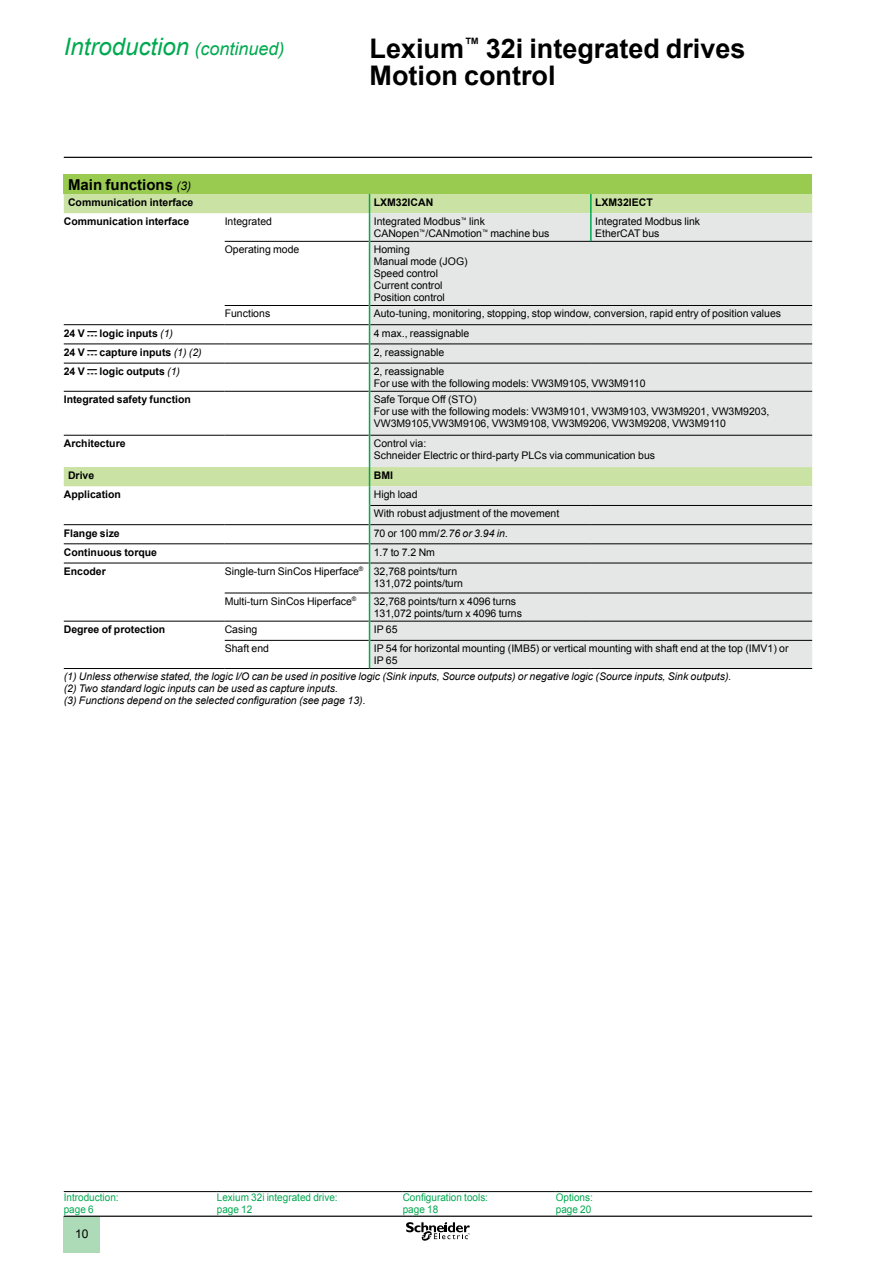
<style>
.page{position:relative;width:893px;height:1263px;background:#fff}
.page>*{position:absolute;margin:0;border:0;box-sizing:border-box;transform-origin:0 0}
.t1{font:700 27px/27px "Arial";color:#000}
.t2{font:italic 24px "Arial";color:#00a94f}
.t3{font:700 15px "Arial";color:#000}
.t4{font:12px "Arial";color:#000}
.t5{font:10.5px/12px "Arial";color:#000}
.t6{font:italic 10.5px/12px "Arial";color:#000}
.t7{font:700 10.5px "Arial";color:#000}
.t8{font:10.5px/12px "Arial";color:#00a94f;scale:.95 1}
.s1{font-size:18px}
.s2{font-weight:400;font-style:italic;font-size:12px}
.s3{font-family:"Graph Schneider"}
.s4{font-weight:400;font-style:italic}
.s5{font-style:normal}
</style>
<div class="page">
<hr style="left:64px;top:157px;width:748px;height:1px;background:#000">
<div style="left:63px;top:1217px;width:37px;height:36px;background:#addab7"></div>
<hr style="left:64px;top:1215px;width:748px;height:2px;background:#000">
<svg style="left:406px;top:1222px;width:64px;height:19px"></svg>
<div style="left:64px;top:175px;width:748px;height:19px;background:#98cb4f"></div>
<svg style="left:64px;top:194px;width:748px;height:292px"></svg>
<svg style="left:370px;top:213px;width:442px;height:455px;background:#e1e3e0"></svg>
<hr style="left:225px;top:241px;width:144px;height:1px;background:#000">
<hr style="left:370px;top:241px;width:221px;height:1px;background:#000">
<hr style="left:591px;top:241px;width:221px;height:1px;background:#000">
<hr style="left:225px;top:305px;width:144px;height:1px;background:#000">
<hr style="left:370px;top:305px;width:221px;height:1px;background:#000">
<hr style="left:591px;top:305px;width:221px;height:1px;background:#000">
<hr style="left:64px;top:324px;width:161px;height:1px;background:#000">
<hr style="left:225px;top:324px;width:144px;height:1px;background:#000">
<hr style="left:370px;top:324px;width:221px;height:1px;background:#000">
<hr style="left:591px;top:324px;width:221px;height:1px;background:#000">
<hr style="left:64px;top:344px;width:161px;height:1px;background:#000">
<hr style="left:225px;top:344px;width:144px;height:1px;background:#000">
<hr style="left:370px;top:344px;width:221px;height:1px;background:#000">
<hr style="left:591px;top:344px;width:221px;height:1px;background:#000">
<hr style="left:64px;top:363px;width:161px;height:1px;background:#000">
<hr style="left:225px;top:363px;width:144px;height:1px;background:#000">
<hr style="left:370px;top:363px;width:221px;height:1px;background:#000">
<hr style="left:591px;top:363px;width:221px;height:1px;background:#000">
<hr style="left:64px;top:391px;width:161px;height:1px;background:#000">
<hr style="left:225px;top:391px;width:144px;height:1px;background:#000">
<hr style="left:370px;top:391px;width:221px;height:1px;background:#000">
<hr style="left:591px;top:391px;width:221px;height:1px;background:#000">
<hr style="left:64px;top:435px;width:161px;height:1px;background:#000">
<hr style="left:225px;top:435px;width:144px;height:1px;background:#000">
<hr style="left:370px;top:435px;width:221px;height:1px;background:#000">
<hr style="left:591px;top:435px;width:221px;height:1px;background:#000">
<hr style="left:370px;top:505px;width:221px;height:1px;background:#000">
<hr style="left:591px;top:505px;width:221px;height:1px;background:#000">
<hr style="left:64px;top:524px;width:161px;height:1px;background:#000">
<hr style="left:225px;top:524px;width:144px;height:1px;background:#000">
<hr style="left:370px;top:524px;width:221px;height:1px;background:#000">
<hr style="left:591px;top:524px;width:221px;height:1px;background:#000">
<hr style="left:64px;top:543px;width:161px;height:1px;background:#000">
<hr style="left:225px;top:543px;width:144px;height:1px;background:#000">
<hr style="left:370px;top:543px;width:221px;height:1px;background:#000">
<hr style="left:591px;top:543px;width:221px;height:1px;background:#000">
<hr style="left:64px;top:563px;width:161px;height:1px;background:#000">
<hr style="left:225px;top:563px;width:144px;height:1px;background:#000">
<hr style="left:370px;top:563px;width:221px;height:1px;background:#000">
<hr style="left:591px;top:563px;width:221px;height:1px;background:#000">
<hr style="left:225px;top:593px;width:144px;height:1px;background:#000">
<hr style="left:370px;top:593px;width:221px;height:1px;background:#000">
<hr style="left:591px;top:593px;width:221px;height:1px;background:#000">
<hr style="left:64px;top:621px;width:161px;height:1px;background:#000">
<hr style="left:225px;top:621px;width:144px;height:1px;background:#000">
<hr style="left:370px;top:621px;width:221px;height:1px;background:#000">
<hr style="left:591px;top:621px;width:221px;height:1px;background:#000">
<hr style="left:225px;top:640px;width:144px;height:1px;background:#000">
<hr style="left:370px;top:640px;width:221px;height:1px;background:#000">
<hr style="left:591px;top:640px;width:221px;height:1px;background:#000">
<hr style="left:64px;top:668px;width:161px;height:1px;background:#000">
<hr style="left:225px;top:668px;width:144px;height:1px;background:#000">
<hr style="left:369px;top:668px;width:222px;height:1px;background:#000">
<hr style="left:591px;top:668px;width:221px;height:1px;background:#000">
<svg style="left:590px;top:194px;width:2px;height:19px"></svg>
<svg style="left:369px;top:194px;width:1px;height:47px"></svg>
<hr style="left:590px;top:213px;width:2px;height:28px;background:#00a94f">
<hr style="left:369px;top:241px;width:1px;height:64px;background:#00a94f">
<svg style="left:369px;top:305px;width:1px;height:86px"></svg>
<hr style="left:369px;top:391px;width:1px;height:44px;background:#00a94f">
<hr style="left:369px;top:435px;width:1px;height:32px;background:#00a94f">
<svg style="left:369px;top:467px;width:1px;height:96px"></svg>
<hr style="left:369px;top:563px;width:1px;height:30px;background:#00a94f">
<svg style="left:369px;top:593px;width:1px;height:75px"></svg>
<hr style="left:64px;top:1191px;width:153px;height:1px;background:#000">
<hr style="left:217px;top:1191px;width:186px;height:1px;background:#000">
<hr style="left:403px;top:1191px;width:153px;height:1px;background:#000">
<hr style="left:556px;top:1191px;width:256px;height:1px;background:#000">
<h2 class="t2" style="left:64px;top:31px;width:222px">Introduction <span class="s1">(continued)</span></h2>
<h1 class="t1" style="left:369px;top:36px;width:377px">Lexium<sup>™</sup> 32i integrated drives<br>Motion control</h1>
<h3 class="t3" style="left:68px;top:175px;width:124px">Main functions <span class="s2">(3)</span></h3>
<p class="t7" style="left:68px;top:195px;width:127px">Communication interface</p>
<p class="t7" style="left:374px;top:195px;width:61px">LXM32ICAN</p>
<p class="t7" style="left:595px;top:195px;width:59px">LXM32IECT</p>
<p class="t7" style="left:64px;top:214px;width:127px">Communication interface</p>
<p class="t5" style="left:225px;top:215px;width:49px">Integrated</p>
<p class="t5" style="left:374px;top:215px;width:177px">Integrated Modbus<sup>™</sup> link<br>CANopen<sup>™</sup>/CANmotion<sup>™</sup> machine bus</p>
<p class="t5" style="left:595px;top:215px;width:107px">Integrated Modbus link<br>EtherCAT bus</p>
<p class="t5" style="left:225px;top:244px;width:76px">Operating mode</p>
<p class="t5" style="left:374px;top:244px;width:95px">Homing<br>Manual mode (JOG)<br>Speed control<br>Current control<br>Position control</p>
<p class="t5" style="left:225px;top:308px;width:47px">Functions</p>
<p class="t5" style="left:374px;top:308px;width:409px">Auto-tuning, monitoring, stopping, stop window, conversion, rapid entry of position values</p>
<p class="t7" style="left:64px;top:326px;width:111px">24 V <span class="s3">c</span> logic inputs <span class="s4">(1)</span></p>
<p class="t5" style="left:374px;top:327px;width:97px">4 max., reassignable</p>
<p class="t7" style="left:64px;top:345px;width:139px">24 V <span class="s3">c</span> capture inputs <span class="s4">(1) (2)</span></p>
<p class="t5" style="left:374px;top:346px;width:72px">2, reassignable</p>
<p class="t7" style="left:64px;top:364px;width:118px">24 V <span class="s3">c</span> logic outputs <span class="s4">(1)</span></p>
<p class="t5" style="left:374px;top:365px;width:273px">2, reassignable<br>For use with the following models: VW3M9105, VW3M9110</p>
<p class="t7" style="left:64px;top:393px;width:129px">Integrated safety function</p>
<p class="t5" style="left:374px;top:394px;width:397px">Safe Torque Off (STO)<br>For use with the following models: VW3M9101, VW3M9103, VW3M9201, VW3M9203,<br>VW3M9105,VW3M9106, VW3M9108, VW3M9206, VW3M9208, VW3M9110</p>
<p class="t7" style="left:64px;top:436px;width:63px">Architecture</p>
<p class="t5" style="left:374px;top:438px;width:283px">Control via:<br>Schneider Electric or third-party PLCs via communication bus</p>
<p class="t7" style="left:68px;top:468px;width:28px">Drive</p>
<p class="t7" style="left:374px;top:468px;width:21px">BMI</p>
<p class="t7" style="left:64px;top:487px;width:59px">Application</p>
<p class="t5" style="left:374px;top:485px;width:187px;line-height:19.2px">High load<br>With robust adjustment of the movement</p>
<p class="t7" style="left:64px;top:526px;width:58px">Flange size</p>
<p class="t6" style="left:374px;top:527px;width:136px"><span class="s5">70 or 100 mm/</span>2.76 or 3.94 in.</p>
<p class="t7" style="left:64px;top:545px;width:95px">Continuous torque</p>
<p class="t5" style="left:374px;top:546px;width:63px">1.7 to 7.2 Nm</p>
<p class="t7" style="left:64px;top:564px;width:44px">Encoder</p>
<p class="t5" style="left:374px;top:565px;width:91px;text-indent:-149px">Single-turn SinCos Hiperface<sup>®</sup> 32,768 points/turn<br>131,072 points/turn</p>
<p class="t5" style="left:225px;top:595px;width:133px">Multi-turn SinCos Hiperface<sup>®</sup></p>
<p class="t5" style="left:374px;top:595px;width:150px">32,768 points/turn x 4096 turns<br>131,072 points/turn x 4096 turns</p>
<p class="t7" style="left:64px;top:622px;width:103px">Degree of protection</p>
<p class="t5" style="left:225px;top:623px;width:34px">Casing</p>
<p class="t5" style="left:374px;top:623px;width:25px">IP 65</p>
<p class="t5" style="left:225px;top:643px;width:46px">Shaft end</p>
<p class="t5" style="left:374px;top:643px;width:416px">IP 54 for horizontal mounting (IMB5) or vertical mounting with shaft end at the top (IMV1) or<br>IP 65</p>
<p class="t6" style="left:64px;top:671px;width:669px">(1) Unless otherwise stated, the logic I/O can be used in positive logic (Sink inputs, Source outputs) or negative logic (Source inputs, Sink outputs). (2) Two standard logic inputs can be used as capture inputs.<br>(3) Functions depend on the selected configuration (see page 13).</p>
<p class="t8" style="left:64px;top:1192px;width:59px">Introduction: page 6</p>
<p class="t8" style="left:217px;top:1192px;width:129px">Lexium 32i integrated drive: page 12</p>
<p class="t8" style="left:403px;top:1192px;width:91px">Configuration tools: page 18</p>
<p class="t8" style="left:556px;top:1192px;width:41px">Options: page 20</p>
<p class="t4" style="left:75px;top:1225px;width:15px">10</p>
</div>
